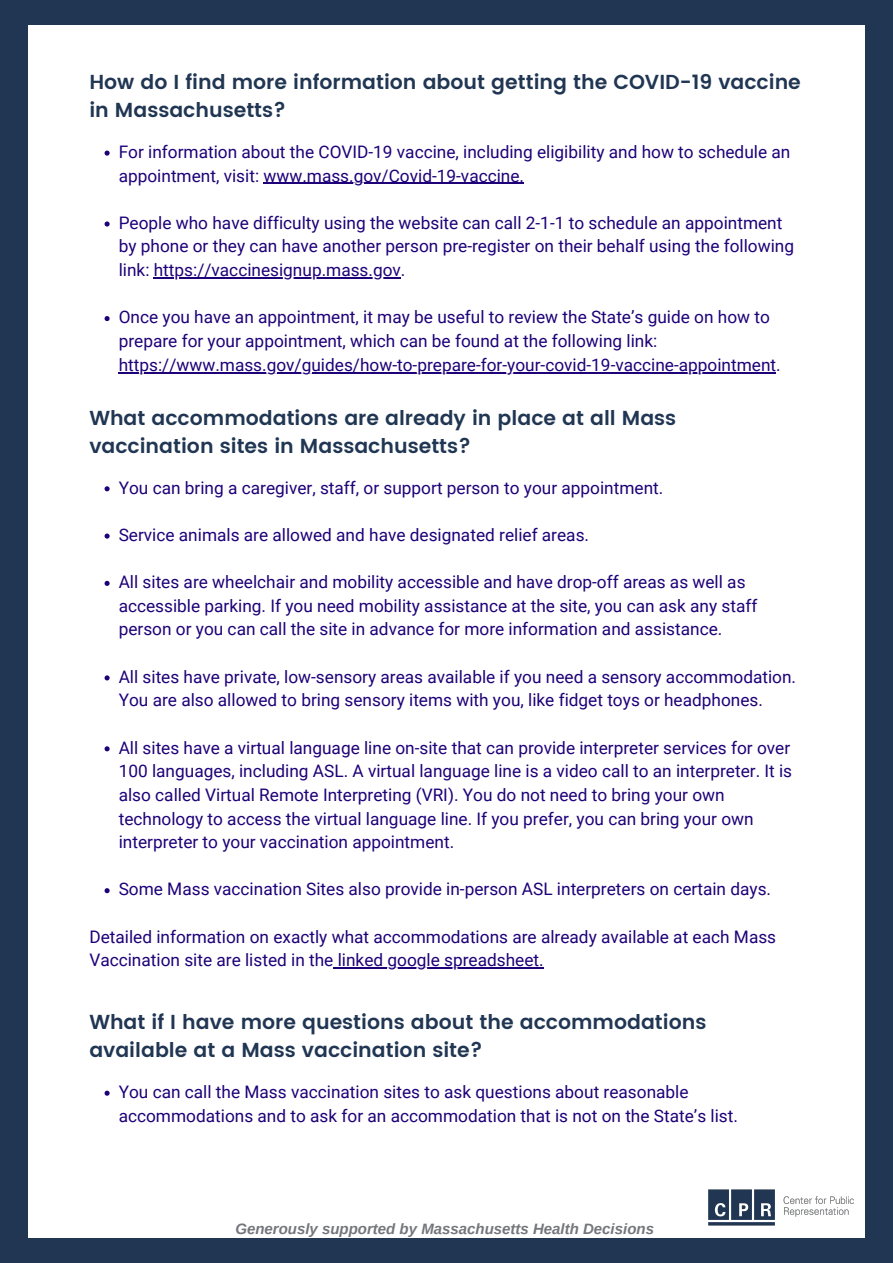
<style>
.page{position:relative;width:893px;height:1263px;background:#213653}
.page>*{position:absolute;margin:0;border:0;box-sizing:border-box;transform-origin:0 0}
.t1{font:600 20.25px/27.8px "Poppins";color:#203653}
.t2{font:17.25px/23.6px "Roboto";color:#1e0078}
.t3{font:italic 700 15px "Arimo";color:#73767b}
</style>
<div class="page">
<div style="left:28px;top:26px;width:837px;height:1212px;background:#fff"></div>
<svg style="left:105px;top:151px;width:5px;height:5px"></svg>
<hr style="left:263px;top:183px;width:261px;height:1px;background:#1e0078">
<svg style="left:105px;top:221px;width:5px;height:6px"></svg>
<hr style="left:154px;top:277px;width:247px;height:2px;background:#1e0078">
<svg style="left:105px;top:316px;width:5px;height:5px"></svg>
<hr style="left:119px;top:372px;width:657px;height:1px;background:#1e0078">
<svg style="left:105px;top:486px;width:5px;height:5px"></svg>
<svg style="left:105px;top:533px;width:5px;height:6px"></svg>
<svg style="left:105px;top:581px;width:5px;height:5px"></svg>
<svg style="left:105px;top:675px;width:5px;height:5px"></svg>
<svg style="left:105px;top:746px;width:5px;height:5px"></svg>
<svg style="left:105px;top:888px;width:5px;height:5px"></svg>
<hr style="left:333px;top:967px;width:211px;height:2px;background:#1e0078">
<svg style="left:105px;top:1091px;width:5px;height:5px"></svg>
<img style="left:708px;top:1189px;width:146px;height:37px">
<p class="t1" style="left:89px;top:68px;width:713px">How do I find more information about getting the COVID-19 vaccine in Massachusetts?</p>
<p class="t2" style="left:119px;top:140px;width:673px">For information about the COVID-19 vaccine, including eligibility and how to schedule an appointment, visit: www.mass.gov/Covid-19-vaccine.</p>
<p class="t2" style="left:119px;top:211px;width:677px">People who have difficulty using the website can call 2-1-1 to schedule an appointment by phone or they can have another person pre-register on their behalf using the following link: https://vaccinesignup.mass.gov.</p>
<p class="t2" style="left:119px;top:306px;width:663px">Once you have an appointment, it may be useful to review the State’s guide on how to prepare for your appointment, which can be found at the following link: https://www.mass.gov/guides/how-to-prepare-for-your-covid-19-vaccine-appointment.</p>
<p class="t1" style="left:89px;top:404px;width:588px">What accommodations are already in place at all Mass vaccination sites in Massachusetts?</p>
<p class="t2" style="left:119px;top:476px;width:546px">You can bring a caregiver, staff, or support person to your appointment.</p>
<p class="t2" style="left:119px;top:523px;width:472px">Service animals are allowed and have designated relief areas.</p>
<p class="t2" style="left:119px;top:570px;width:640px">All sites are wheelchair and mobility accessible and have drop-off areas as well as accessible parking. If you need mobility assistance at the site, you can ask any staff person or you can call the site in advance for more information and assistance.</p>
<p class="t2" style="left:119px;top:665px;width:679px">All sites have private, low-sensory areas available if you need a sensory accommodation.<br>You are also allowed to bring sensory items with you, like fidget toys or headphones.</p>
<p class="t2" style="left:119px;top:736px;width:675px">All sites have a virtual language line on-site that can provide interpreter services for over 100 languages, including ASL. A virtual language line is a video call to an interpreter. It is also called Virtual Remote Interpreting (VRI). You do not need to bring your own technology to access the virtual language line. If you prefer, you can bring your own interpreter to your vaccination appointment.</p>
<p class="t2" style="left:119px;top:878px;width:654px">Some Mass vaccination Sites also provide in-person ASL interpreters on certain days.</p>
<p class="t2" style="left:89px;top:925px;width:688px">Detailed information on exactly what accommodations are already available at each Mass<br>Vaccination site are listed in the linked google spreadsheet.</p>
<p class="t1" style="left:89px;top:1008px;width:618px">What if I have more questions about the accommodations available at a Mass vaccination site?</p>
<p class="t2" style="left:119px;top:1080px;width:621px">You can call the Mass vaccination sites to ask questions about reasonable accommodations and to ask for an accommodation that is not on the State’s list.</p>
<p class="t3" style="left:235px;top:1220px;width:420px">Generously supported by Massachusetts Health Decisions</p>
</div>
